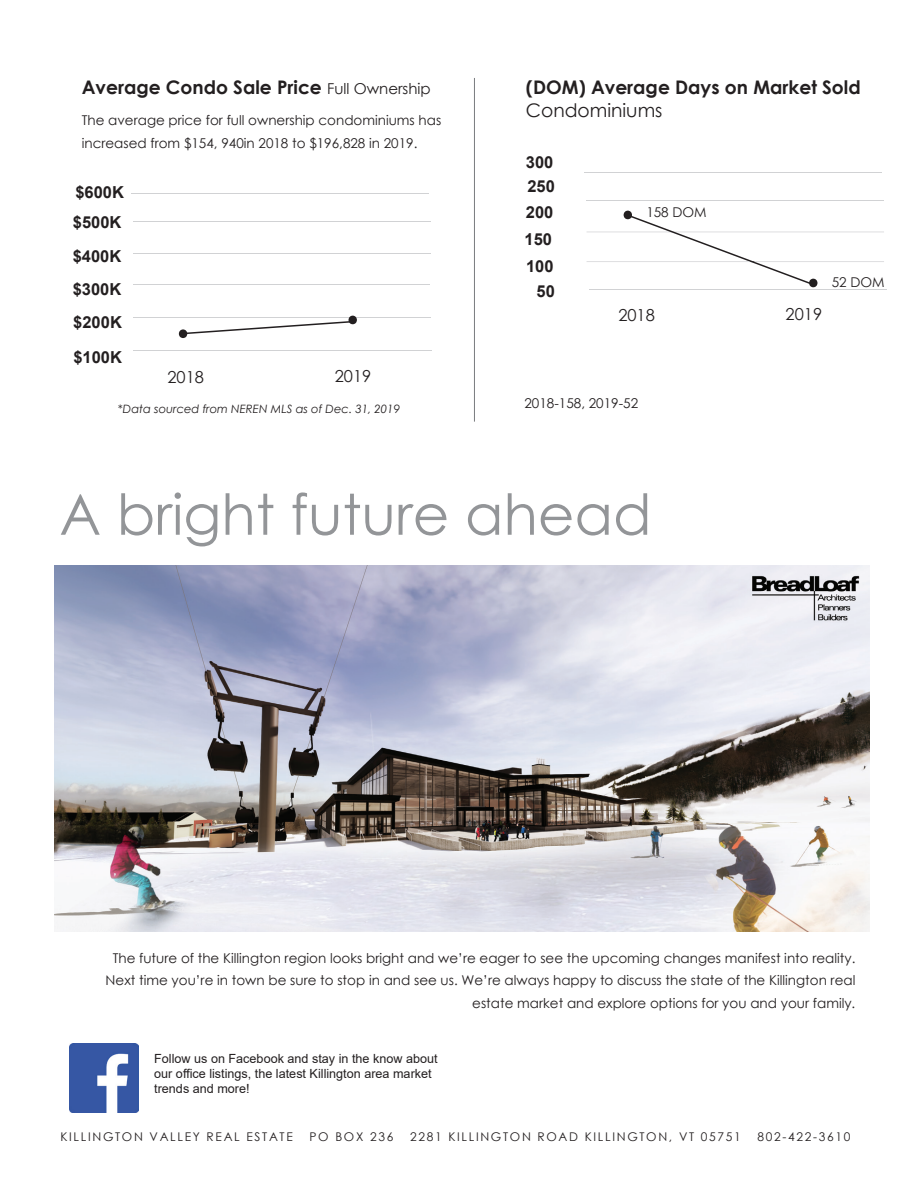
<style>
.page{position:relative;width:918px;height:1188px;background:#fff}
.page>*{position:absolute;margin:0;border:0;box-sizing:border-box;transform-origin:0 0}
.t1{font:75px "Minion Pro";color:#231f20}
.t2{font:56.4px "Century Gothic";color:#939598}
.t3{font:700 18.75px "Century Gothic";color:#231f20}
.t4{font:18.75px "Century Gothic";color:#231f20}
.t5{font:700 16.5px/26.8px "Arial";color:#231f20}
.t6{font:16.5px "Century Gothic";color:#231f20}
.t7{font:13.5px/22.5px "Century Gothic";color:#231f20;text-align:right}
.t8{font:12.6px/15.1px "Arial";color:#231f20}
.t9{font:12px "Century Gothic";letter-spacing:.14em;color:#231f20}
.t10{font:italic 11.55px "Century Gothic";color:#231f20}
.s1{font-weight:400;font-size:15px}
</style>
<div class="page">
<img style="left:69px;top:1043px;width:69px;height:69px">
<img style="left:54px;top:565px;width:815px;height:366px">
<hr style="left:133px;top:221px;width:298px;height:1px;background:#d1d2d4">
<hr style="left:133px;top:350px;width:299px;height:1px;background:#d1d2d4">
<hr style="left:133px;top:317px;width:298px;height:1px;background:#d1d2d4">
<hr style="left:133px;top:285px;width:297px;height:1px;background:#d1d2d4">
<hr style="left:133px;top:253px;width:298px;height:1px;background:#d1d2d4">
<svg style="left:180px;top:321px;width:171px;height:14px"></svg>
<hr style="left:131px;top:193px;width:297px;height:1px;background:#d1d2d4">
<hr style="left:587px;top:200px;width:297px;height:1px;background:#d1d2d4">
<hr style="left:584px;top:172px;width:298px;height:1px;background:#d1d2d4">
<hr style="left:589px;top:289px;width:297px;height:1px;background:#d1d2d4">
<svg style="left:587px;top:214px;width:297px;height:71px"></svg>
<hr style="left:474px;top:78px;width:1px;height:344px;background:#7a7c7f">
<h3 class="t3" style="left:82px;top:73px;width:351px">Average Condo Sale Price <span class="s1">Full Ownership</span></h3>
<p class="t7" style="left:82px;top:109px;width:361px;text-align:left">The average price for full ownership condominiums has increased from $154, 940in 2018 to $196,828 in 2019.</p>
<p class="t5" style="left:75px;top:179px;width:50px">$600K</p>
<p class="t5" style="left:73px;top:209px;width:50px">$500K</p>
<p class="t5" style="left:73px;top:243px;width:50px">$400K</p>
<p class="t5" style="left:73px;top:276px;width:50px">$300K</p>
<p class="t5" style="left:73px;top:309px;width:50px">$200K</p>
<p class="t5" style="left:73px;top:344px;width:50px">$100K</p>
<h1 class="t1" style="left:175px;top:263px;width:19px">.</h1>
<h1 class="t1" style="left:344px;top:249px;width:19px">.</h1>
<p class="t6" style="left:167px;top:365px;width:38px">2018</p>
<p class="t6" style="left:335px;top:365px;width:38px">2019</p>
<p class="t10" style="left:118px;top:401px;width:284px">*Data sourced from NEREN MLS as of Dec. 31, 2019</p>
<h3 class="t3" style="left:526px;top:73px;width:336px">(DOM) Average Days on Market Sold</h3>
<h3 class="t4" style="left:526px;top:97px;width:138px">Condominiums</h3>
<p class="t5" style="left:526px;top:149px;width:29px">300</p>
<p class="t5" style="left:527px;top:173px;width:29px">250</p>
<p class="t5" style="left:525px;top:199px;width:30px">200<br>150</p>
<p class="t5" style="left:526px;top:253px;width:29px">100</p>
<p class="t5" style="left:537px;top:278px;width:20px">50</p>
<h1 class="t1" style="left:619px;top:144px;width:19px">.</h1>
<p class="t7" style="left:646px;top:201px;width:62px">158 DOM</p>
<h1 class="t1" style="left:805px;top:212px;width:19px">.</h1>
<p class="t6" style="left:618px;top:303px;width:38px">2018</p>
<p class="t6" style="left:786px;top:303px;width:38px">2019</p>
<p class="t7" style="left:832px;top:270px;width:54px">52 DOM</p>
<p class="t7" style="left:525px;top:392px;width:115px">2018-158, 2019-52</p>
<h2 class="t2" style="left:59px;top:475px;width:594px">A bright future ahead</h2>
<p class="t7" style="left:106px;top:946px;width:751px">The future of the Killington region looks bright and we’re eager to see the upcoming changes manifest into reality.<br>Next time you’re in town be sure to stop in and see us. We’re always happy to discuss the state of the Killington real estate market and explore options for you and your family.</p>
<p class="t8" style="left:154px;top:1051px;width:285px">Follow us on Facebook and stay in the know about our office listings, the latest Killington area market trends and more!</p>
<p class="t9" style="left:60px;top:1128px;width:234px">KILLINGTON VALLEY REAL ESTATE</p>
<p class="t9" style="left:310px;top:1128px;width:85px">PO BOX 236</p>
<p class="t9" style="left:410px;top:1128px;width:332px">2281 KILLINGTON ROAD KILLINGTON, VT 05751</p>
<p class="t9" style="left:758px;top:1128px;width:94px">802-422-3610</p>
</div>
